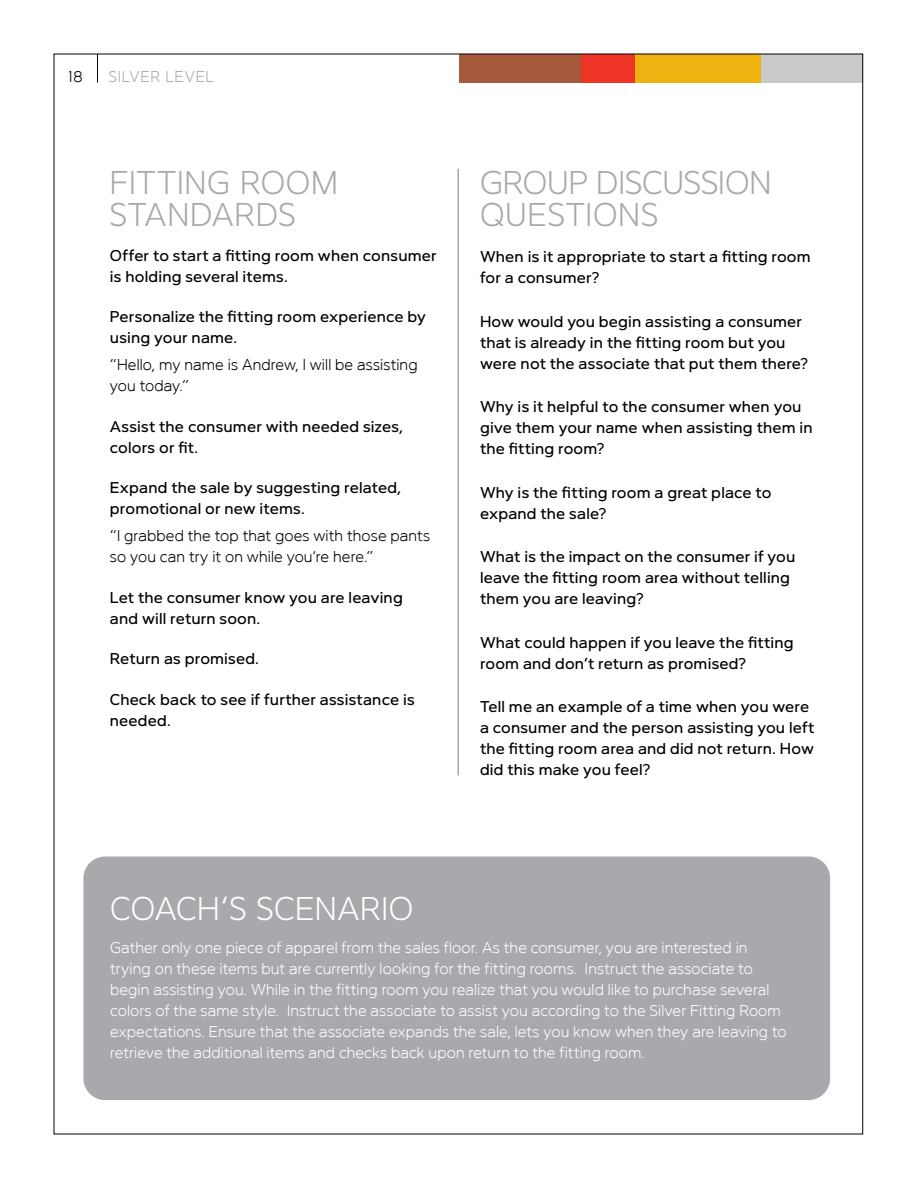
<style>
.page{position:relative;width:918px;height:1188px;background:#fff}
.page>*{position:absolute;margin:0;border:0;box-sizing:border-box;transform-origin:0 0}
.t1{font:300 31.5px/31.5px "Victory Neue";color:#a7a9ac}
.t2{font:300 31.5px/31.5px "Victory Neue";letter-spacing:.02em;color:#a7a9ac}
.t3{font:300 31.5px "Victory Neue";letter-spacing:.005em;color:#fff}
.t4{font:15px/21px "Victory Neue";letter-spacing:.01em;color:#000}
.t5{font:300 15px/21px "Victory Neue";letter-spacing:.01em;color:#fff}
.t6{font:300 15px/21px "Victory Neue";letter-spacing:.01em;color:#000}
.t7{font:300 15px "Victory Neue";letter-spacing:.055em;color:#a7a9ac}
</style>
<div class="page">
<div style="left:459px;top:54px;width:122px;height:28px;background:#a65a3c"></div>
<div style="left:581px;top:54px;width:56px;height:28px;background:#ee3424"></div>
<div style="left:635px;top:54px;width:129px;height:28px;background:#eeb211"></div>
<div style="left:761px;top:54px;width:102px;height:28px;background:#c9cacc"></div>
<svg style="left:97px;top:56px;width:1px;height:26px"></svg>
<hr style="left:458px;top:169px;width:1px;height:607px;background:#a7a9ac">
<div style="left:83px;top:856px;width:747px;height:244px;background:#a7a9ac;border-radius:22px"></div>
<p class="t6" style="left:68px;top:66px;width:14px">18</p>
<p class="t7" style="left:109px;top:68px;width:106px">SILVER LEVEL</p>
<h1 class="t2" style="left:110px;top:168px;width:230px">FITTING ROOM<br>STANDARDS</h1>
<p class="t4" style="left:110px;top:245px;width:328px">Offer to start a fitting room when consumer is holding several items.</p>
<p class="t4" style="left:110px;top:307px;width:318px">Personalize the fitting room experience by using your name.</p>
<p class="t6" style="left:110px;top:354px;width:309px">“Hello, my name is Andrew, I will be assisting you today.”</p>
<p class="t4" style="left:110px;top:416px;width:295px">Assist the consumer with needed sizes, colors or fit.</p>
<p class="t4" style="left:110px;top:478px;width:293px">Expand the sale by suggesting related, promotional or new items.</p>
<p class="t6" style="left:110px;top:525px;width:322px">“I grabbed the top that goes with those pants so you can try it on while you’re here.”</p>
<p class="t4" style="left:110px;top:587px;width:294px">Let the consumer know you are leaving and will return soon.</p>
<p class="t4" style="left:110px;top:649px;width:151px">Return as promised.</p>
<p class="t4" style="left:110px;top:689px;width:306px">Check back to see if further assistance is needed.</p>
<h1 class="t1" style="left:480px;top:168px;width:293px">GROUP DISCUSSION<br>QUESTIONS</h1>
<p class="t4" style="left:480px;top:246px;width:332px">When is it appropriate to start a fitting room for a consumer?</p>
<p class="t4" style="left:480px;top:311px;width:330px">How would you begin assisting a consumer that is already in the fitting room but you were not the associate that put them there?</p>
<p class="t4" style="left:480px;top:396px;width:334px">Why is it helpful to the consumer when you give them your name when assisting them in the fitting room?</p>
<p class="t4" style="left:480px;top:482px;width:293px">Why is the fitting room a great place to expand the sale?</p>
<p class="t4" style="left:480px;top:546px;width:317px">What is the impact on the consumer if you leave the fitting room area without telling them you are leaving?</p>
<p class="t4" style="left:480px;top:632px;width:315px">What could happen if you leave the fitting room and don’t return as promised?</p>
<p class="t4" style="left:480px;top:696px;width:336px">Tell me an example of a time when you were a consumer and the person assisting you left the fitting room area and did not return. How did this make you feel?</p>
<h1 class="t3" style="left:110px;top:891px;width:305px">COACH’S SCENARIO</h1>
<p class="t5" style="left:110px;top:937px;width:678px">Gather only one piece of apparel from the sales floor. As the consumer, you are interested in trying on these items but are currently looking for the fitting rooms. Instruct the associate to begin assisting you. While in the fitting room you realize that you would like to purchase several colors of the same style. Instruct the associate to assist you according to the Silver Fitting Room expectations. Ensure that the associate expands the sale, lets you know when they are leaving to retrieve the additional items and checks back upon return to the fitting room.</p>
</div>
